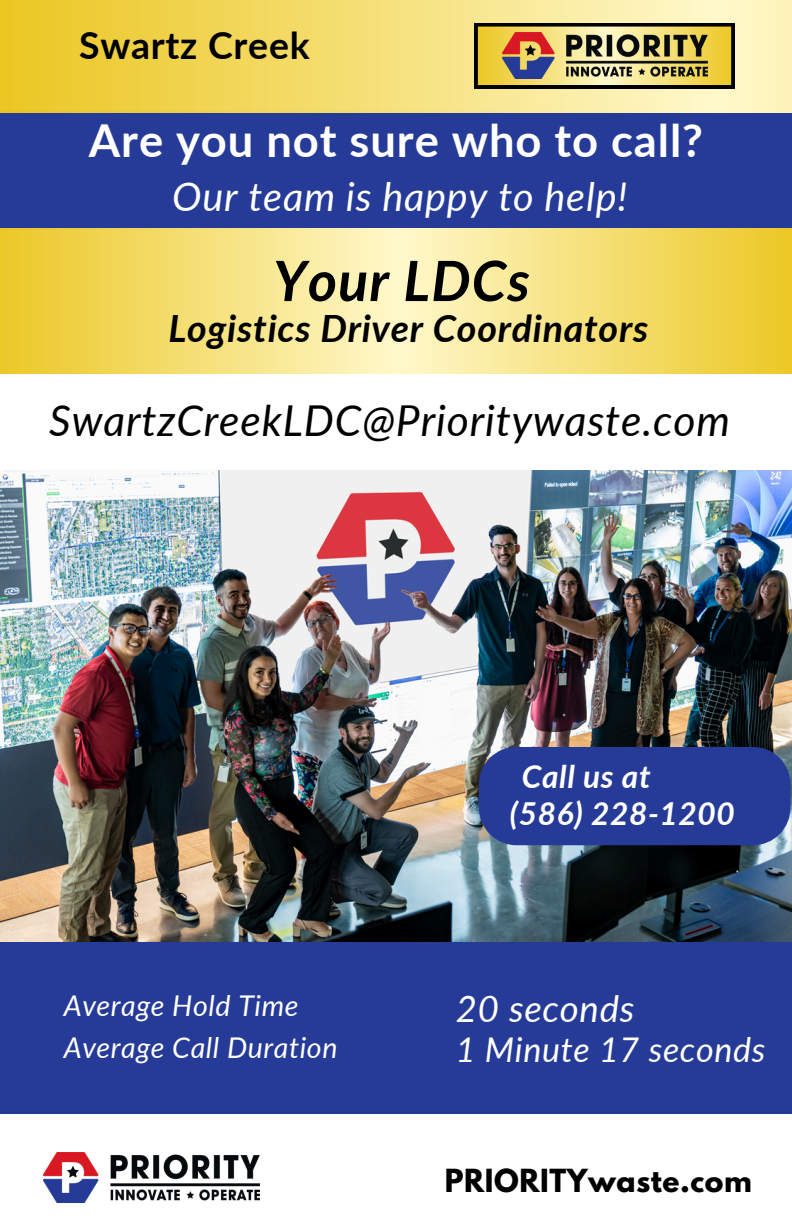
<style>
.page{position:relative;width:792px;height:1224px;background:#fff}
.page>*{position:absolute;margin:0;border:0;box-sizing:border-box;transform-origin:0 0}
.t1{font:italic 700 55.6px "Lato";letter-spacing:.02em;color:#000}
.t2{font:700 45.4px "Lato";letter-spacing:.02em;color:#fff}
.t3{font:italic 42.6px "Lato";letter-spacing:.02em;color:#000}
.t4{font:italic 39.6px "Lato";letter-spacing:.02em;color:#fff}
.t5{font:italic 700 37.6px "Lato";letter-spacing:.02em;color:#000}
.t6{font:700 37.4px "Lato";letter-spacing:.02em;color:#000}
.t7{font:italic 36.6px "Lato";letter-spacing:.02em;color:#fff}
.t8{font:italic 34px "Lato";letter-spacing:.02em;color:#fff}
.t9{font:italic 700 31.6px "Lato";letter-spacing:.02em;color:#fff}
.t10{font:italic 28.6px "Lato";letter-spacing:.02em;color:#fff}
.t11{font:700 28.2px "League Spartan";letter-spacing:.02em;color:#000}
</style>
<div class="page">
<div style="left:0;top:111px;width:792px;height:119px;background:#253b97"></div>
<svg style="left:0;top:0;width:792px;height:112px;background:#f2db6f"></svg>
<img style="left:0;top:470px;width:792px;height:473px">
<svg style="left:0;top:229px;width:792px;height:145px;background:#f5df77"></svg>
<img style="left:43px;top:1153px;width:216px;height:49px">
<svg style="left:475px;top:24px;width:259px;height:64px;background:#b5a144"></svg>
<img style="left:502px;top:33px;width:205px;height:46px">
<div style="left:0;top:943px;width:792px;height:171px;background:#253b97"></div>
<div style="left:479px;top:747px;width:311px;height:98px;background:#253b97"></div>
<p class="t6" style="left:79px;top:22px;width:232px">Swartz Creek</p>
<p class="t2" style="left:89px;top:112px;width:616px">Are you not sure who to call?</p>
<h3 class="t4" style="left:172px;top:172px;width:457px">Our team is happy to help!</h3>
<p class="t1" style="left:273px;top:246px;width:258px">Your LDCs</p>
<p class="t5" style="left:168px;top:304px;width:481px">Logistics Driver Coordinators</p>
<h6 class="t3" style="left:49px;top:394px;width:682px">SwartzCreekLDC@Prioritywaste.com</h6>
<p class="t9" style="left:522px;top:757px;width:130px">Call us at</p>
<h2 class="t10" style="left:64px;top:988px;width:236px">Average Hold Time</h2>
<p class="t10" style="left:64px;top:1030px;width:275px">Average Call Duration</p>
<h4 class="t9" style="left:510px;top:794px;width:227px">(586) 228-1200</h4>
<h5 class="t7" style="left:456px;top:986px;width:180px">20 seconds</h5>
<h5 class="t8" style="left:456px;top:1029px;width:311px">1 Minute 17 seconds</h5>
<h4 class="t11" style="left:445px;top:1167px;width:308px">PRIORITYwaste.com</h4>
</div>
